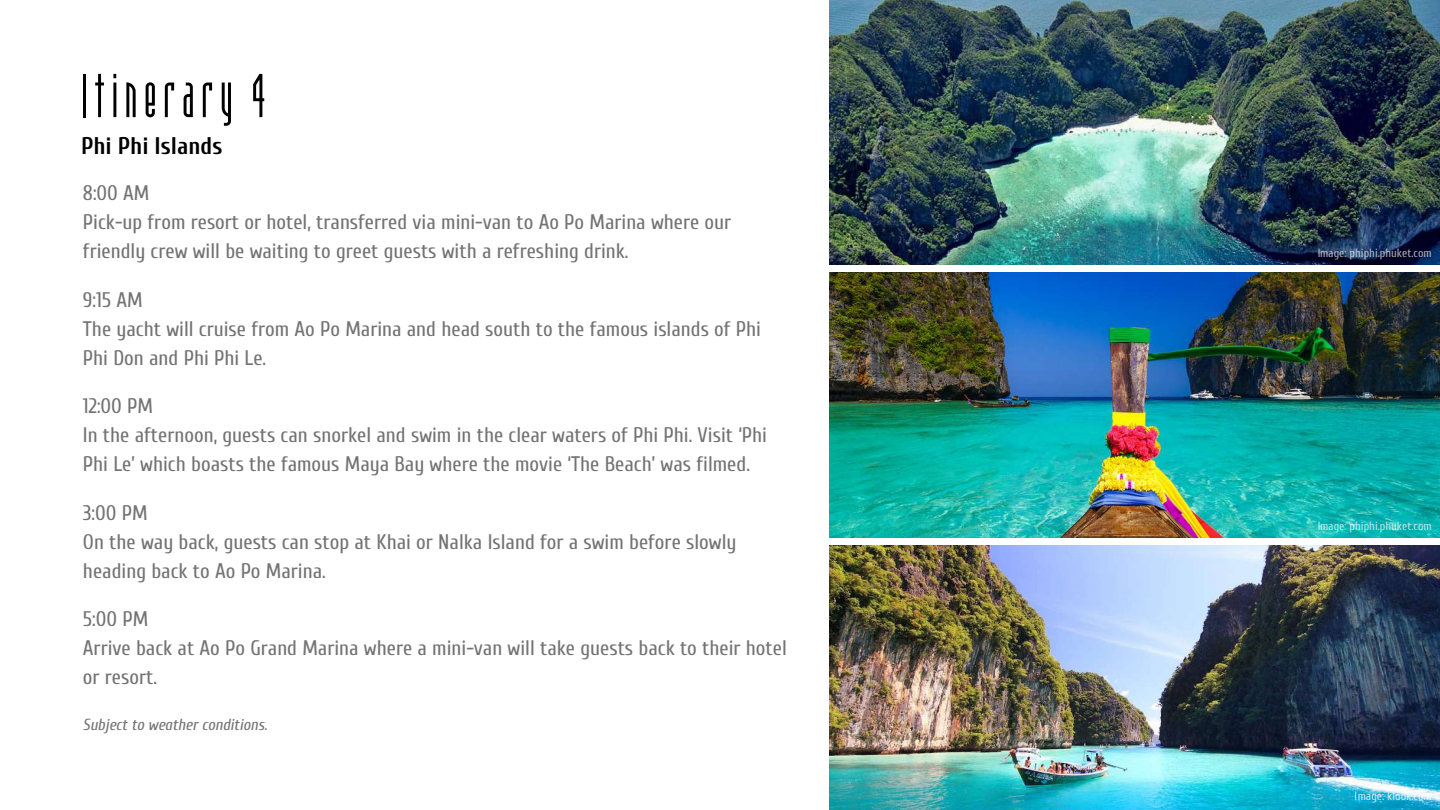
<style>
.page{position:relative;width:1440px;height:810px;background:#fff}
.page>*{position:absolute;margin:0;border:0;box-sizing:border-box;transform-origin:0 0}
.t1{font:60.5px "Marapfhont";letter-spacing:.11em;color:#000}
.t2{font:700 24px "Cuprum";color:#000}
.t3{font:21px/29px "Cuprum";color:#737373}
.t4{font:italic 16px "Cuprum";color:#737373}
.t5{font:12px "Cuprum";color:#fff}
</style>
<div class="page">
<img style="left:829px;top:0;width:611px;height:265px">
<img style="left:829px;top:272px;width:611px;height:266px">
<img style="left:829px;top:545px;width:611px;height:265px">
<h1 class="t1" style="left:81px;top:65px;width:186px">Itinerary 4</h1>
<p class="t2" style="left:81px;top:132px;width:143px">Phi Phi Islands</p>
<p class="t3" style="left:83px;top:179px;width:650px">8:00 AM<br>Pick-up from resort or hotel, transferred via mini-van to Ao Po Marina where our friendly crew will be waiting to greet guests with a refreshing drink.</p>
<p class="t3" style="left:83px;top:286px;width:680px">9:15 AM<br>The yacht will cruise from Ao Po Marina and head south to the famous islands of Phi<br>Phi Don and Phi Phi Le.</p>
<p class="t3" style="left:83px;top:392px;width:686px">12:00 PM<br>In the afternoon, guests can snorkel and swim in the clear waters of Phi Phi. Visit ‘Phi<br>Phi Le’ which boasts the famous Maya Bay where the movie ‘The Beach’ was filmed.</p>
<p class="t3" style="left:83px;top:499px;width:655px">3:00 PM<br>On the way back, guests can stop at Khai or Nalka Island for a swim before slowly heading back to Ao Po Marina.</p>
<p class="t3" style="left:83px;top:605px;width:705px">5:00 PM<br>Arrive back at Ao Po Grand Marina where a mini-van will take guests back to their hotel or resort.</p>
<p class="t4" style="left:83px;top:715px;width:186px">Subject to weather conditions.</p>
<p class="t5" style="left:1317px;top:246px;width:116px">Image: phiphi.phuket.com</p>
<p class="t5" style="left:1317px;top:519px;width:116px">Image: phiphi.phuket.com</p>
<p class="t5" style="left:1355px;top:789px;width:78px">Image: klook.com</p>
</div>
